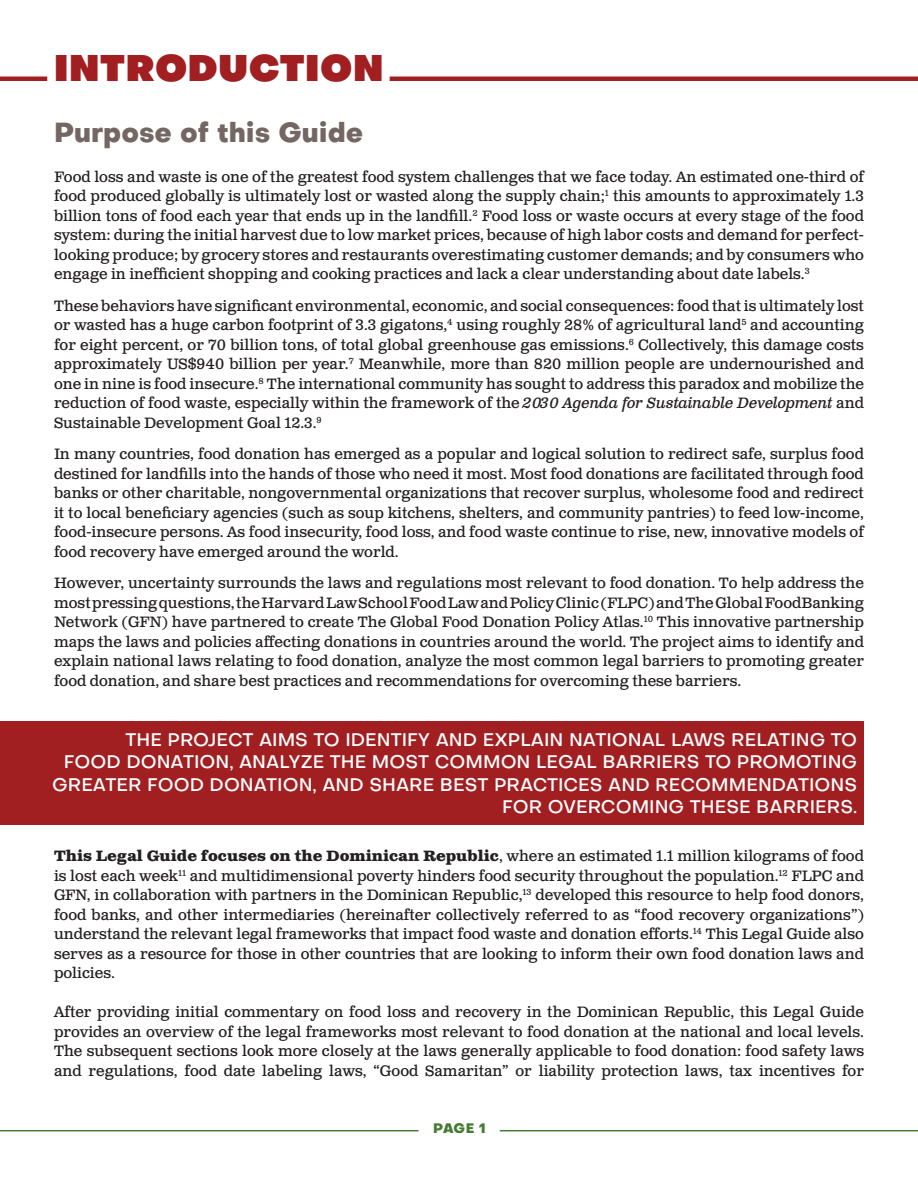
<style>
.page{position:relative;width:918px;height:1188px;background:#fff}
.page>*{position:absolute;margin:0;border:0;box-sizing:border-box;transform-origin:0 0}
.heading_1{font:36px "Objectivity Super";letter-spacing:.025em;color:#a11e21}
.heading_1-2{font:800 27px "Objectivity";color:#736663}
.t1{font:500 18px/22.5px "Objectivity";color:#fff;text-align:right}
.t2{font:15px/19.5px "Clarendon Text Pro";color:#231f20;text-align:justify}
.t3{font:800 13.5px "Objectivity";color:#457c32}
.s1{font-style:italic}
.s2{font-weight:700}
</style>
<div class="page">
<div style="left:0;top:721px;width:864px;height:104px;background:#a11e21"></div>
<div style="left:390px;top:76px;width:528px;height:5px;background:#a11e21"></div>
<div style="left:0;top:76px;width:47px;height:5px;background:#a11e21"></div>
<hr style="left:0;top:1130px;width:418px;height:1px;background:#457c32">
<hr style="left:500px;top:1130px;width:418px;height:1px;background:#457c32">
<p class="heading_1" style="left:54px;top:39px;width:331px">INTRODUCTION</p>
<p class="heading_1-2" style="left:54px;top:112px;width:311px">Purpose of this Guide</p>
<p class="t2" style="left:54px;top:167px;width:812px">Food loss and waste is one of the greatest food system challenges that we face today. An estimated one-third of food produced globally is ultimately lost or wasted along the supply chain;<sup>1</sup> this amounts to approximately 1.3 billion tons of food each year that ends up in the landfill.<sup>2</sup> Food loss or waste occurs at every stage of the food system: during the initial harvest due to low market prices, because of high labor costs and demand for perfect&shy;looking produce; by grocery stores and restaurants overestimating customer demands; and by consumers who engage in inefficient shopping and cooking practices and lack a clear understanding about date labels.<sup>3</sup></p>
<p class="t2" style="left:54px;top:296px;width:812px">These behaviors have significant environmental, economic, and social consequences: food that is ultimately lost or wasted has a huge carbon footprint of 3.3 gigatons,<sup>4</sup> using roughly 28% of agricultural land<sup>5</sup> and accounting for eight percent, or 70 billion tons, of total global greenhouse gas emissions.<sup>6</sup> Collectively, this damage costs approximately US$940 billion per year.<sup>7</sup> Meanwhile, more than 820 million people are undernourished and one in nine is food insecure.<sup>8</sup> The international community has sought to address this paradox and mobilize the reduction of food waste, especially within the framework of the <span class="s1">2030 Agenda for Sustainable Development</span> and Sustainable Development Goal 12.3.<sup>9</sup></p>
<p class="t2" style="left:54px;top:445px;width:812px">In many countries, food donation has emerged as a popular and logical solution to redirect safe, surplus food destined for landfills into the hands of those who need it most. Most food donations are facilitated through food banks or other charitable, nongovernmental organizations that recover surplus, wholesome food and redirect it to local beneficiary agencies (such as soup kitchens, shelters, and community pantries) to feed low-income, food-insecure persons. As food insecurity, food loss, and food waste continue to rise, new, innovative models of food recovery have emerged around the world.</p>
<p class="t2" style="left:54px;top:574px;width:812px">However, uncertainty surrounds the laws and regulations most relevant to food donation. To help address the most pressing questions, the Harvard Law School Food Law and Policy Clinic (FLPC) and The Global FoodBanking Network (GFN) have partnered to create The Global Food Donation Policy Atlas.<sup>10</sup> This innovative partnership maps the laws and policies affecting donations in countries around the world. The project aims to identify and explain national laws relating to food donation, analyze the most common legal barriers to promoting greater food donation, and share best practices and recommendations for overcoming these barriers.</p>
<p class="t1" style="left:52px;top:728px;width:807px">THE PROJECT AIMS TO IDENTIFY AND EXPLAIN NATIONAL LAWS RELATING TO<br>FOOD DONATION, ANALYZE THE MOST COMMON LEGAL BARRIERS TO PROMOTING GREATER FOOD DONATION, AND SHARE BEST PRACTICES AND RECOMMENDATIONS FOR OVERCOMING THESE BARRIERS.</p>
<p class="t2" style="left:54px;top:847px;width:812px"><span class="s2">This Legal Guide focuses on the Dominican Republic</span>, where an estimated 1.1 million kilograms of food is lost each week<sup>11</sup> and multidimensional poverty hinders food security throughout the population.<sup>12</sup> FLPC and GFN, in collaboration with partners in the Dominican Republic,<sup>13</sup> developed this resource to help food donors, food banks, and other intermediaries (hereinafter collectively referred to as “food recovery organizations”) understand the relevant legal frameworks that impact food waste and donation efforts.<sup>14</sup> This Legal Guide also serves as a resource for those in other countries that are looking to inform their own food donation laws and policies.</p>
<p class="t2" style="left:54px;top:1003px;width:812px">After providing initial commentary on food loss and recovery in the Dominican Republic, this Legal Guide provides an overview of the legal frameworks most relevant to food donation at the national and local levels.<br>The subsequent sections look more closely at the laws generally applicable to food donation: food safety laws and regulations, food date labeling laws, “Good Samaritan” or liability protection laws, tax incentives for</p>
<p class="t3" style="left:433px;top:1118px;width:54px">PAGE 1</p>
</div>
